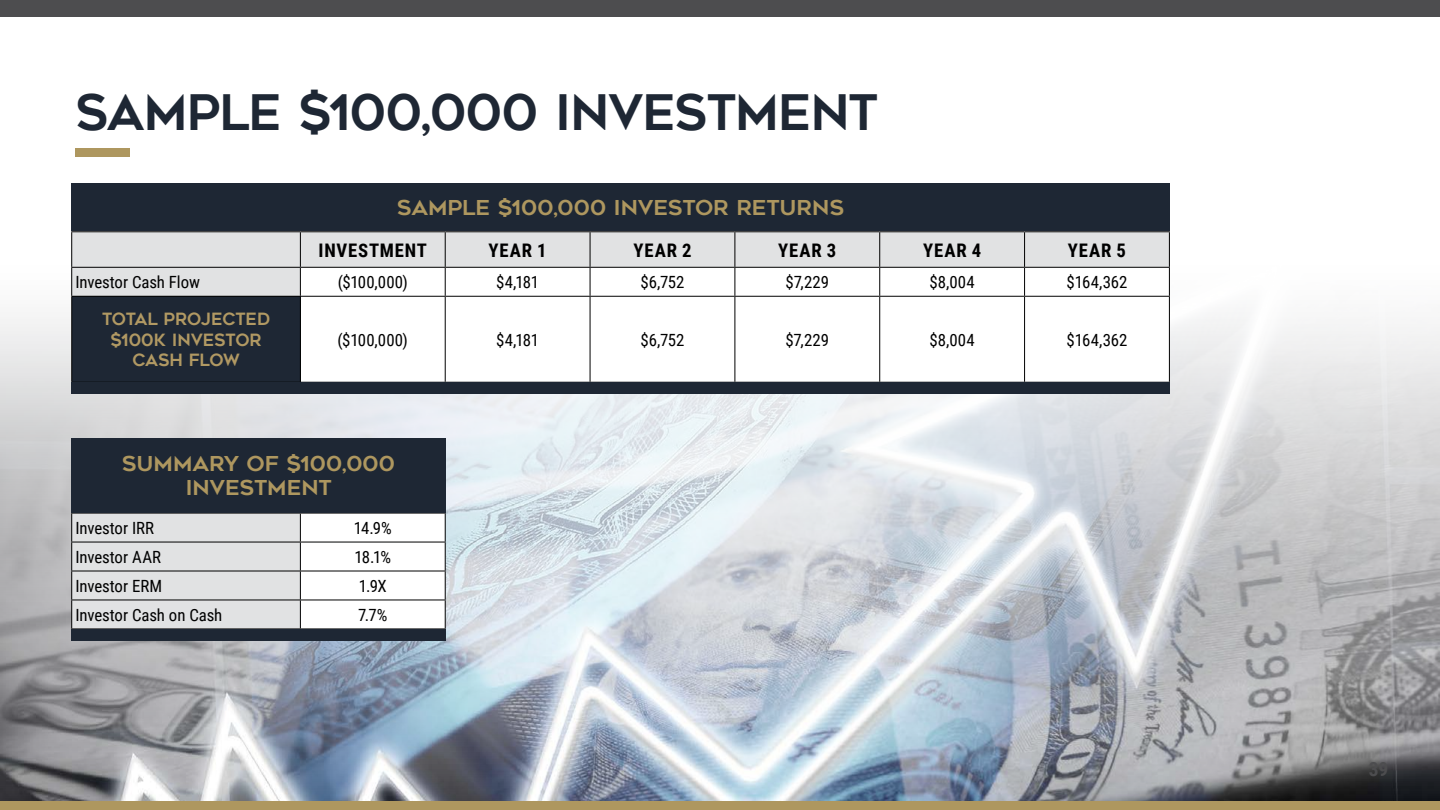
<style>
.page{position:relative;width:1440px;height:810px;background:#fff}
.page>*{position:absolute;margin:0;border:0;box-sizing:border-box;transform-origin:0 0}
.t1{font:48.75px "Geometos";letter-spacing:-.015em;color:#1e2734}
.t2{font:20.48px/24.5px "Geometos";letter-spacing:-.005em;color:#ae975f;text-align:center;scale:1.06 1}
.t3{font:700 19.5px "Roboto Condensed";color:#4d4d4f}
.t4{font:700 18.67px "Roboto Condensed";letter-spacing:.045em;color:#000}
.t5{font:16.8px "Roboto Condensed";letter-spacing:-.005em;color:#000}
.t6{font:16.8px/20.2px "Geometos";letter-spacing:-.01em;color:#b19963;text-align:center}
</style>
<div class="page">
<img style="left:0;top:317px;width:1440px;height:484px">
<div style="left:0;top:0;width:1440px;height:16px;background:#4d4d4f"></div>
<div style="left:0;top:801px;width:1440px;height:9px;background:#ae975f"></div>
<div style="left:75px;top:148px;width:55px;height:9px;background:#ae975f"></div>
<svg style="left:71px;top:513px;width:375px;height:116px"></svg>
<hr style="left:71px;top:571px;width:229px;height:1px;background:#000">
<hr style="left:71px;top:600px;width:229px;height:1px;background:#000">
<hr style="left:71px;top:628px;width:229px;height:1px;background:#000">
<div style="left:71px;top:438px;width:375px;height:75px;background:#1e2734"></div>
<div style="left:71px;top:629px;width:375px;height:12px;background:#1e2734"></div>
<div style="left:72px;top:232px;width:1097px;height:64px;background:#e1e2e3"></div>
<svg style="left:301px;top:268px;width:868px;height:114px"></svg>
<div style="left:72px;top:296px;width:228px;height:86px;background:#1e2734"></div>
<hr style="left:71px;top:231px;width:229px;height:1px;background:#000">
<hr style="left:71px;top:232px;width:1px;height:35px;background:#000">
<hr style="left:300px;top:231px;width:145px;height:1px;background:#000">
<hr style="left:300px;top:232px;width:1px;height:35px;background:#000">
<hr style="left:445px;top:231px;width:145px;height:1px;background:#000">
<hr style="left:445px;top:232px;width:1px;height:35px;background:#000">
<hr style="left:590px;top:231px;width:145px;height:1px;background:#000">
<hr style="left:590px;top:232px;width:1px;height:35px;background:#000">
<hr style="left:735px;top:231px;width:145px;height:1px;background:#000">
<hr style="left:734px;top:232px;width:1px;height:35px;background:#000">
<hr style="left:880px;top:231px;width:145px;height:1px;background:#000">
<hr style="left:879px;top:232px;width:1px;height:35px;background:#000">
<hr style="left:1025px;top:231px;width:145px;height:1px;background:#000">
<hr style="left:1024px;top:232px;width:1px;height:35px;background:#000">
<hr style="left:1169px;top:232px;width:1px;height:35px;background:#000">
<hr style="left:300px;top:267px;width:145px;height:1px;background:#000">
<hr style="left:445px;top:267px;width:145px;height:1px;background:#000">
<svg style="left:445px;top:268px;width:1px;height:28px"></svg>
<hr style="left:590px;top:267px;width:145px;height:1px;background:#000">
<svg style="left:590px;top:268px;width:1px;height:28px"></svg>
<hr style="left:735px;top:267px;width:145px;height:1px;background:#000">
<svg style="left:734px;top:268px;width:1px;height:28px"></svg>
<hr style="left:880px;top:267px;width:145px;height:1px;background:#000">
<svg style="left:879px;top:268px;width:1px;height:28px"></svg>
<hr style="left:1025px;top:267px;width:145px;height:1px;background:#000">
<svg style="left:1024px;top:268px;width:1px;height:28px"></svg>
<svg style="left:1169px;top:268px;width:1px;height:28px"></svg>
<hr style="left:300px;top:296px;width:145px;height:1px;background:#000">
<hr style="left:445px;top:296px;width:145px;height:1px;background:#000">
<hr style="left:445px;top:297px;width:1px;height:85px;background:#000">
<hr style="left:590px;top:296px;width:145px;height:1px;background:#000">
<hr style="left:590px;top:297px;width:1px;height:85px;background:#000">
<hr style="left:735px;top:296px;width:145px;height:1px;background:#000">
<hr style="left:734px;top:297px;width:1px;height:85px;background:#000">
<hr style="left:880px;top:296px;width:145px;height:1px;background:#000">
<hr style="left:879px;top:297px;width:1px;height:85px;background:#000">
<hr style="left:1025px;top:296px;width:145px;height:1px;background:#000">
<hr style="left:1024px;top:297px;width:1px;height:85px;background:#000">
<hr style="left:1169px;top:297px;width:1px;height:85px;background:#000">
<hr style="left:300px;top:382px;width:145px;height:1px;background:#000">
<hr style="left:445px;top:382px;width:145px;height:1px;background:#000">
<hr style="left:590px;top:382px;width:145px;height:1px;background:#000">
<hr style="left:735px;top:382px;width:145px;height:1px;background:#000">
<hr style="left:880px;top:382px;width:145px;height:1px;background:#000">
<hr style="left:1025px;top:382px;width:145px;height:1px;background:#000">
<svg style="left:71px;top:268px;width:1px;height:28px"></svg>
<hr style="left:71px;top:297px;width:1px;height:85px;background:#000">
<svg style="left:300px;top:268px;width:1px;height:28px"></svg>
<hr style="left:300px;top:297px;width:1px;height:85px;background:#000">
<hr style="left:71px;top:267px;width:229px;height:1px;background:#000">
<hr style="left:71px;top:296px;width:229px;height:1px;background:#000">
<hr style="left:71px;top:382px;width:229px;height:1px;background:#000">
<div style="left:71px;top:184px;width:1099px;height:47px;background:#1e2734"></div>
<div style="left:71px;top:383px;width:1099px;height:11px;background:#1e2734"></div>
<h1 class="t1" style="left:75px;top:85px;width:804px">SAMPLE $100,000 INVESTMENT</h1>
<p class="t2" style="left:397px;top:196px;width:423px">SAMPLE $100,000 INVESTOR RETURNS</p>
<p class="t4" style="left:319px;top:237px;width:110px">INVESTMENT</p>
<p class="t4" style="left:489px;top:237px;width:60px">YEAR 1</p>
<p class="t4" style="left:633px;top:237px;width:60px">YEAR 2</p>
<p class="t4" style="left:778px;top:237px;width:60px">YEAR 3</p>
<p class="t4" style="left:923px;top:237px;width:60px">YEAR 4</p>
<p class="t4" style="left:1068px;top:237px;width:60px">YEAR 5</p>
<p class="t5" style="left:75px;top:270px;width:126px">Investor Cash Flow</p>
<p class="t5" style="left:338px;top:270px;width:72px">($100,000)</p>
<p class="t5" style="left:496px;top:270px;width:45px">$4,181</p>
<p class="t5" style="left:640px;top:270px;width:46px">$6,752</p>
<p class="t5" style="left:785px;top:270px;width:45px">$7,229</p>
<p class="t5" style="left:929px;top:270px;width:47px">$8,004</p>
<p class="t5" style="left:1067px;top:270px;width:62px">$164,362</p>
<p class="t6" style="left:102px;top:309px;width:170px">TOTAL PROJECTED $100K INVESTOR<br>CASH FLOW</p>
<p class="t5" style="left:338px;top:328px;width:72px">($100,000)</p>
<p class="t5" style="left:496px;top:328px;width:45px">$4,181</p>
<p class="t5" style="left:640px;top:328px;width:46px">$6,752</p>
<p class="t5" style="left:785px;top:328px;width:45px">$7,229</p>
<p class="t5" style="left:929px;top:328px;width:47px">$8,004</p>
<p class="t5" style="left:1067px;top:328px;width:62px">$164,362</p>
<p class="t2" style="left:122px;top:451px;width:259px">SUMMARY OF $100,000<br>INVESTMENT</p>
<p class="t5" style="left:75px;top:516px;width:80px">Investor IRR</p>
<p class="t5" style="left:354px;top:516px;width:40px">14.9%</p>
<p class="t5" style="left:75px;top:545px;width:87px">Investor AAR</p>
<p class="t5" style="left:355px;top:545px;width:38px">18.1%</p>
<p class="t5" style="left:75px;top:574px;width:88px">Investor ERM</p>
<p class="t5" style="left:359px;top:574px;width:29px">1.9X</p>
<p class="t5" style="left:75px;top:603px;width:148px">Investor Cash on Cash</p>
<p class="t5" style="left:358px;top:603px;width:31px">7.7%</p>
<p class="t3" style="left:1369px;top:755px;width:21px">39</p>
</div>
